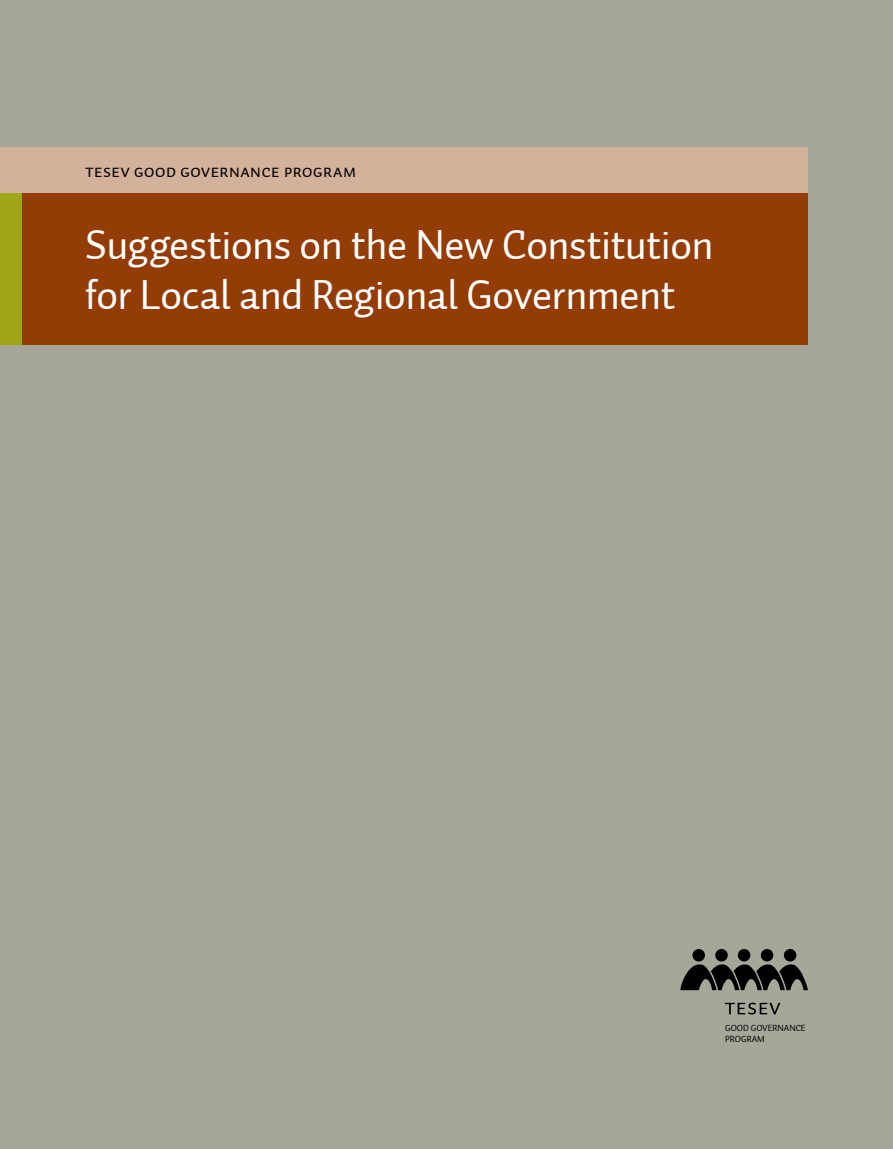
<style>
.page{position:relative;width:893px;height:1149px;background:#fff}
.page>*{position:absolute;margin:0;border:0;box-sizing:border-box;transform-origin:0 0}
.t1{font:42px/50.4px "Auto 2 TR Regular";letter-spacing:-.015em;color:#fff}
.t2{font:18px "Auto 2 TR Regular Sm Cp";letter-spacing:-.005em;color:#000}
.t3{font:9px/10.5px "Auto 2 TR Regular";color:#000}
</style>
<div class="page">
<div style="left:0;top:0;width:893px;height:1148px;background:#a6a699"></div>
<div style="left:21px;top:191px;width:787px;height:154px;background:#933c06"></div>
<div style="left:0;top:185px;width:21px;height:160px;background:#9fa617"></div>
<div style="left:0;top:147px;width:808px;height:45px;background:#d4b19b"></div>
<svg style="left:725px;top:1002px;width:55px;height:12px"></svg>
<div style="left:784px;top:948px;width:12px;height:13px;background:#000;border-radius:50%"></div>
<div style="left:761px;top:948px;width:12px;height:13px;background:#000;border-radius:50%"></div>
<div style="left:738px;top:948px;width:12px;height:13px;background:#000;border-radius:50%"></div>
<div style="left:715px;top:948px;width:13px;height:13px;background:#000;border-radius:50%"></div>
<svg style="left:680px;top:963px;width:128px;height:26px;background:#3d3d39"></svg>
<div style="left:692px;top:948px;width:13px;height:13px;background:#000;border-radius:50%"></div>
<p class="t2" style="left:85px;top:161px;width:273px">TESEV GOOD GOVERNANCE PROGRAM</p>
<p class="t1" style="left:85px;top:220px;width:630px">Suggestions on the New Constitution for Local and Regional Government</p>
<p class="t3" style="left:725px;top:1022px;width:82px">GOOD GOVERNANCE<br>PROGRAM</p>
</div>
